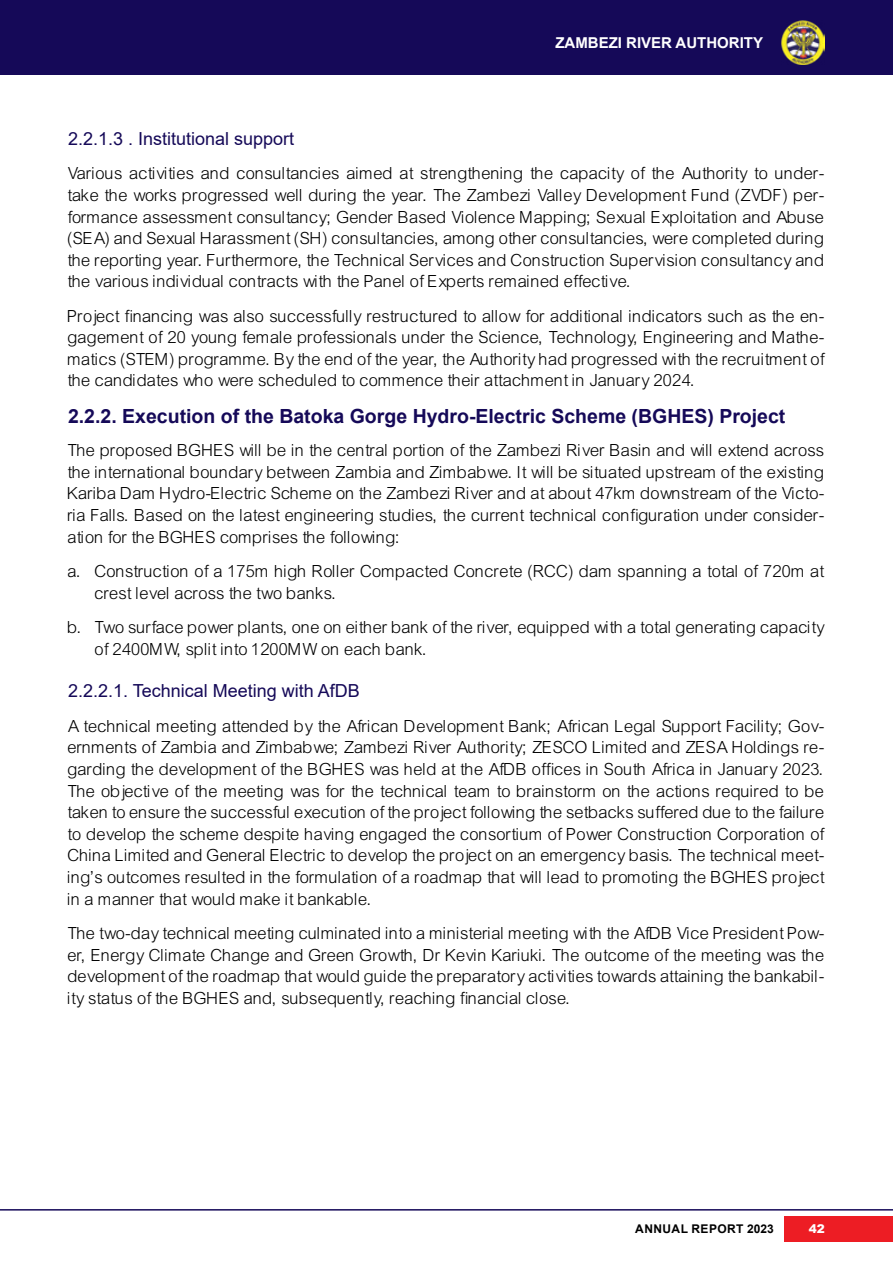
<style>
.page{position:relative;width:893px;height:1263px;background:#fff}
.page>*{position:absolute;margin:0;border:0;box-sizing:border-box;transform-origin:0 0}
.Header_3_listing{font:700 19.5px "Arial";color:#150958}
.Body_Text{font:18px/21.6px "Arial Lgt";color:#000;text-align:justify}
.Level_4{font:18px "Arial";color:#150958}
.t1{font:700 15px "Arial";color:#fff}
.t2{font:700 12px "Arial";letter-spacing:.035em;color:#000}
.t3{font:900 12px "Arial";color:#fff}
</style>
<div class="page">
<div style="left:0;top:0;width:893px;height:75px;background:#150958"></div>
<img style="left:782px;top:21px;width:43px;height:43px">
<div style="left:784px;top:1216px;width:109px;height:25px;background:#ed1d24"></div>
<hr style="left:0;top:1209px;width:893px;height:1px;background:#150958">
<p class="t1" style="left:555px;top:32px;width:209px">ZAMBEZI RIVER AUTHORITY</p>
<p class="Level_4" style="left:68px;top:126px;width:228px">2.2. 1.3 . Institutional support</p>
<p class="Body_Text" style="left:68px;top:163px;width:758px">Various activities and consultancies aimed at strengthening the capacity of the Authority to under&shy;take the works progressed well during the year. The Zambezi Valley Development Fund (ZVDF) per&shy;formance assessment consultancy; Gender Based Violence Mapping; Sexual Exploitation and Abuse (SEA) and Sexual Harassment (SH) consultancies, among other consultancies, were completed during the reporting year. Furthermore, the Technical Services and Construction Supervision consultancy and the various individual contracts with the Panel of Experts remained effective.</p>
<p class="Body_Text" style="left:68px;top:305px;width:758px">Project financing was also successfully restructured to allow for additional indicators such as the en&shy;gagement of 20 young female professionals under the Science, Technology, Engineering and Mathe&shy;matics (STEM) programme. By the end of the year, the Authority had progressed with the recruitment of the candidates who were scheduled to commence their attachment in January 2024.</p>
<p class="Header_3_listing" style="left:68px;top:402px;width:719px">2.2.2. Execution of the Batoka Gorge Hydro-Electric Scheme (BGHES) Project</p>
<p class="Body_Text" style="left:68px;top:440px;width:758px">The proposed BGHES will be in the central portion of the Zambezi River Basin and will extend across the international boundary between Zambia and Zimbabwe. It will be situated upstream of the existing Kariba Dam Hydro-Electric Scheme on the Zambezi River and at about 47km downstream of the Victo&shy;ria Falls. Based on the latest engineering studies, the current technical configuration under consider&shy;ation for the BGHES comprises the following:</p>
<p class="Body_Text" style="left:95px;top:560px;width:731px;text-indent:-27px">a. Construction of a 175m high Roller Compacted Concrete (RCC) dam spanning a total of 720m at crest level across the two banks.</p>
<p class="Body_Text" style="left:95px;top:616px;width:731px;text-indent:-27px">b. Two surface power plants, one on either bank of the river, equipped with a total generating capacity of 2400MW, split into 1200MW on each bank.</p>
<p class="Level_4" style="left:68px;top:679px;width:293px">2.2.2. 1. Technical Meeting with AfDB</p>
<p class="Body_Text" style="left:68px;top:715px;width:758px">A technical meeting attended by the African Development Bank; African Legal Support Facility; Gov&shy;ernments of Zambia and Zimbabwe; Zambezi River Authority; ZESCO Limited and ZESA Holdings re&shy;garding the development of the BGHES was held at the AfDB offices in South Africa in January 2023.<br>The objective of the meeting was for the technical team to brainstorm on the actions required to be taken to ensure the successful execution of the project following the setbacks suffered due to the failure to develop the scheme despite having engaged the consortium of Power Construction Corporation of China Limited and General Electric to develop the project on an emergency basis. The technical meet&shy;ing’s outcomes resulted in the formulation of a roadmap that will lead to promoting the BGHES project in a manner that would make it bankable.</p>
<p class="Body_Text" style="left:68px;top:922px;width:758px">The two-day technical meeting culminated into a ministerial meeting with the AfDB Vice President Pow&shy;er, Energy Climate Change and Green Growth, Dr Kevin Kariuki. The outcome of the meeting was the development of the roadmap that would guide the preparatory activities towards attaining the bankabil&shy;ity status of the BGHES and, subsequently, reaching financial close.</p>
<p class="t2" style="left:635px;top:1220px;width:140px">ANNUAL REPORT 2023</p>
<p class="t3" style="left:809px;top:1220px;width:18px">42</p>
</div>
